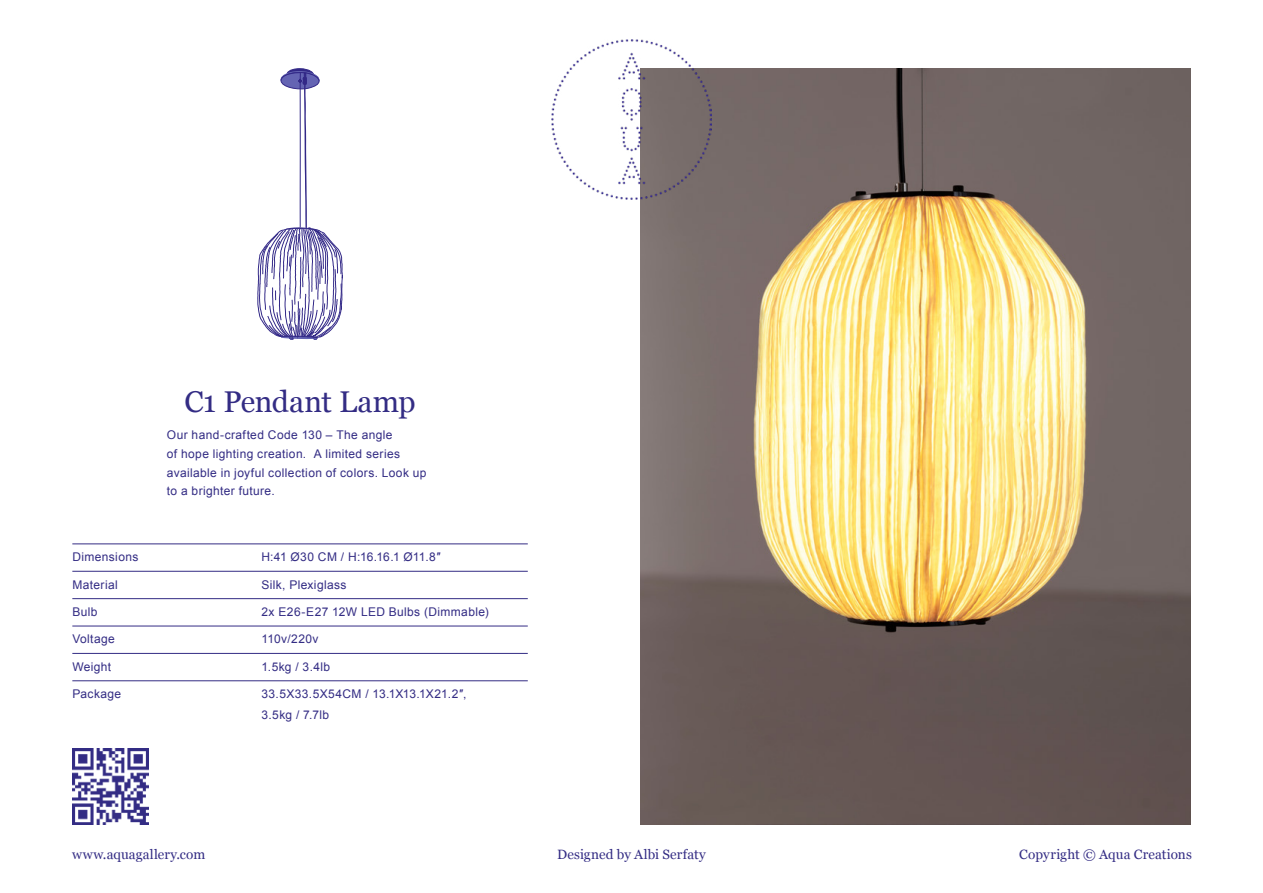
<style>
.page{position:relative;width:1263px;height:893px;background:#fff}
.page>*{position:absolute;margin:0;border:0;box-sizing:border-box;transform-origin:0 0}
.t1{font:30px "Georgia";letter-spacing:-.015em;color:#332c84}
.t2{font:13.5px "Georgia";letter-spacing:.01em;color:#332c84}
.t3{font:12px/18.8px "Arial";letter-spacing:.03em;color:#332c84}
.t4{font:12px "Arial";letter-spacing:.005em;color:#332c84}
</style>
<div class="page">
<img style="left:72px;top:748px;width:77px;height:77px">
<hr style="left:72px;top:543px;width:456px;height:1px;background:#332c84">
<hr style="left:72px;top:571px;width:456px;height:1px;background:#332c84">
<hr style="left:72px;top:598px;width:456px;height:1px;background:#332c84">
<hr style="left:72px;top:626px;width:456px;height:1px;background:#332c84">
<hr style="left:72px;top:653px;width:456px;height:1px;background:#332c84">
<hr style="left:72px;top:680px;width:456px;height:1px;background:#332c84">
<img style="left:640px;top:68px;width:551px;height:757px">
<svg style="left:258px;top:69px;width:85px;height:271px"></svg>
<img style="left:552px;top:40px;width:159px;height:159px">
<h1 class="t1" style="left:184px;top:380px;width:233px">C1 Pendant Lamp</h1>
<p class="t3" style="left:167px;top:426px;width:261px">Our hand-crafted Code 130 – The angle<br>of hope lighting creation. A limited series available in joyful collection of colors. Look up to a brighter future.</p>
<p class="t3" style="left:72px;top:548px;width:68px">Dimensions</p>
<p class="t4" style="left:261px;top:549px;width:181px">H:41 Ø30 CM / H:16.16.1 Ø11.8″</p>
<p class="t3" style="left:72px;top:575px;width:47px">Material</p>
<p class="t3" style="left:261px;top:575px;width:87px">Silk, Plexiglass</p>
<p class="t3" style="left:72px;top:603px;width:27px">Bulb</p>
<p class="t3" style="left:261px;top:603px;width:229px">2x E26-E27 12W LED Bulbs (Dimmable)</p>
<p class="t3" style="left:72px;top:630px;width:44px">Voltage</p>
<p class="t3" style="left:261px;top:630px;width:59px">110v/220v</p>
<p class="t3" style="left:72px;top:657px;width:40px">Weight</p>
<p class="t3" style="left:261px;top:657px;width:70px">1.5kg / 3.4lb</p>
<p class="t3" style="left:72px;top:685px;width:50px">Package</p>
<p class="t3" style="left:261px;top:684px;width:206px;line-height:21px">33.5X33.5X54CM / 13.1X13.1X21.2″,<br>3.5kg / 7.7lb</p>
<p class="t2" style="left:72px;top:844px;width:135px">www.aquagallery.com</p>
<p class="t2" style="left:557px;top:844px;width:150px">Designed by Albi Serfaty</p>
<p class="t2" style="left:1019px;top:844px;width:174px">Copyright © Aqua Creations</p>
</div>
